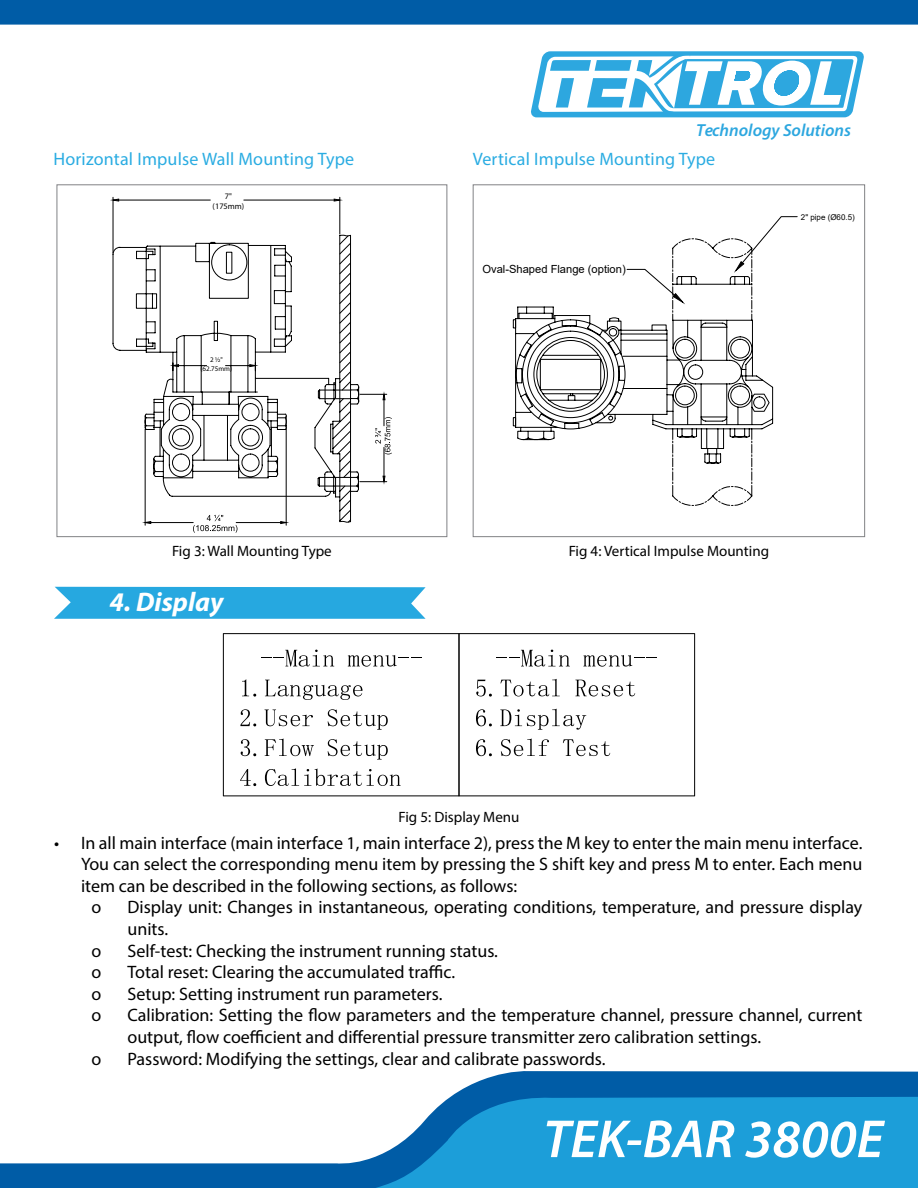
<style>
.page{position:relative;width:918px;height:1188px;background:#fff}
.page>*{position:absolute;margin:0;border:0;box-sizing:border-box;transform-origin:0 0}
.t1{font:italic 600 54px "Myriad Pro";color:#fff}
.t2{font:italic 700 27px "Myriad Pro";color:#fff}
.t3{font:18px/21.6px "Myriad Pro";color:#000}
.t4{font:18px "Myriad Pro";letter-spacing:.01em;color:#2aace2}
.t5{font:italic 600 17.4px "Myriad Pro";color:#2da7df}
.t6{font:15px "Myriad Pro";color:#000}
.t7{font:11.25px "Arial";color:#000101}
.t8{font:8.4px/10.1px "Myriad Pro";color:#000101;text-align:center}
.t9{font:7.95px "Arial";color:#000101}
.t10{font:7.05px/8.4px "Myriad Pro";color:#000;text-align:center}
</style>
<div class="page">
<svg style="left:0;top:0;width:918px;height:118px"></svg>
<svg style="left:0;top:1071px;width:918px;height:117px"></svg>
<svg style="left:375px;top:1095px;width:543px;height:93px;fill:#1c9ed9"></svg>
<svg style="left:530px;top:51px;width:334px;height:66px"></svg>
<div style="left:57px;top:184px;width:390px;height:353px;border:1px solid #818285"></div>
<div style="left:473px;top:184px;width:392px;height:353px;border:1px solid #818285"></div>
<svg style="left:54px;top:587px;width:372px;height:32px"></svg>
<svg style="left:113px;top:241px;width:205px;height:282px"></svg>
<svg style="left:171px;top:364px;width:8px;height:3px"></svg>
<svg style="left:249px;top:364px;width:9px;height:3px"></svg>
<svg style="left:143px;top:414px;width:145px;height:119px"></svg>
<svg style="left:318px;top:235px;width:74px;height:288px"></svg>
<hr style="left:244px;top:200px;width:90px;height:1px;background:#000">
<hr style="left:119px;top:200px;width:91px;height:1px;background:#000">
<hr style="left:340px;top:197px;width:1px;height:37px;background:#000">
<hr style="left:113px;top:197px;width:1px;height:56px;background:#000">
<svg style="left:111px;top:199px;width:8px;height:2px"></svg>
<svg style="left:334px;top:199px;width:8px;height:2px"></svg>
<svg style="left:513px;top:238px;width:260px;height:268px"></svg>
<svg style="left:734px;top:216px;width:64px;height:56px"></svg>
<svg style="left:604px;top:269px;width:81px;height:151px"></svg>
<svg style="left:223px;top:633px;width:472px;height:163px"></svg>
<p class="t5" style="left:696px;top:119px;width:156px">Technology Solutions</p>
<p class="t4" style="left:54px;top:147px;width:302px">Horizontal Impulse Wall Mounting Type</p>
<p class="t4" style="left:473px;top:147px;width:244px">Vertical Impulse Mounting Type</p>
<p class="t8" style="left:213px;top:191px;width:33px">7" (175mm)</p>
<p class="t10" style="left:201px;top:356px;width:33px">2 1/2" (62.75mm)</p>
<p class="t7" style="left:482px;top:261px;width:145px">Oval-Shaped Flange (option)</p>
<p class="t9" style="left:801px;top:212px;width:55px">2" pipe (Ø60.5)</p>
<p class="t6" style="left:172px;top:541px;width:161px">Fig 3: Wall Mounting Type</p>
<p class="t6" style="left:569px;top:541px;width:202px">Fig 4: Vertical Impulse Mounting</p>
<h2 class="t2" style="left:109px;top:584px;width:116px">4. Display</h2>
<p class="t6" style="left:398px;top:808px;width:123px">Fig 5: Display Menu</p>
<p class="t3" style="left:54px;top:831px;width:810px">• In all main interface (main interface 1, main interface 2), press the M key to enter the main menu interface.</p>
<p class="t3" style="left:81px;top:853px;width:783px">You can select the corresponding menu item by pressing the S shift key and press M to enter. Each menu</p>
<p class="t3" style="left:81px;top:875px;width:438px">item can be described in the following sections, as follows:</p>
<p class="t3" style="left:91px;top:896px;width:11px">o</p>
<p class="t3" style="left:127px;top:896px;width:736px">Display unit: Changes in instantaneous, operating conditions, temperature, and pressure display units.</p>
<p class="t3" style="left:91px;top:939px;width:11px">o</p>
<p class="t3" style="left:127px;top:939px;width:372px">Self-test: Checking the instrument running status.</p>
<p class="t3" style="left:91px;top:961px;width:11px">o</p>
<p class="t3" style="left:127px;top:961px;width:329px">Total reset: Clearing the accumulated traffic.</p>
<p class="t3" style="left:91px;top:983px;width:11px">o</p>
<p class="t3" style="left:127px;top:983px;width:316px">Setup: Setting instrument run parameters.</p>
<p class="t3" style="left:91px;top:1004px;width:11px">o</p>
<p class="t3" style="left:127px;top:1004px;width:736px">Calibration: Setting the flow parameters and the temperature channel, pressure channel, current output, flow coefficient and differential pressure transmitter zero calibration settings.</p>
<p class="t3" style="left:91px;top:1047px;width:11px">o</p>
<p class="t3" style="left:127px;top:1047px;width:480px">Password: Modifying the settings, clear and calibrate passwords.</p>
<h1 class="t1" style="left:543px;top:1105px;width:342px">TEK-BAR 3800E</h1>
</div>
